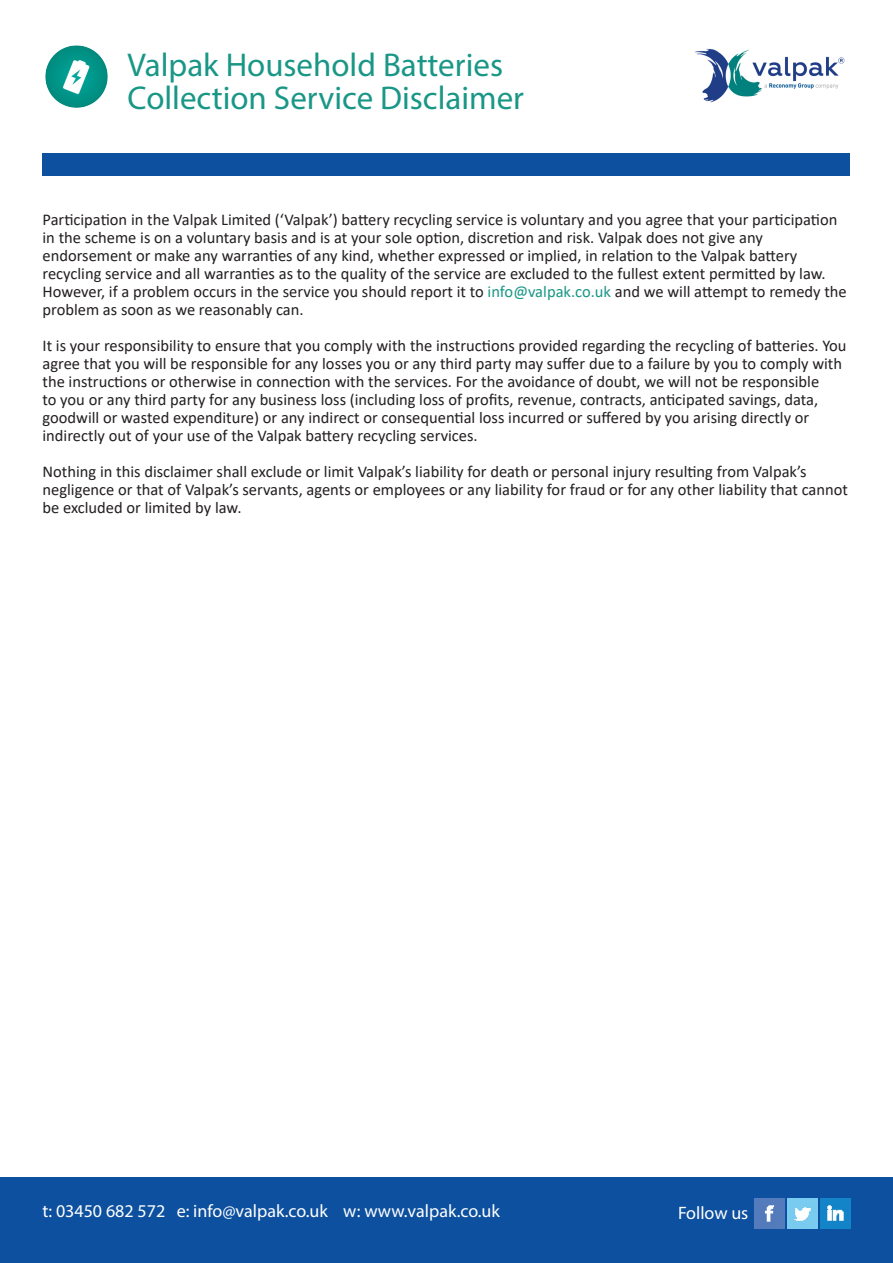
<style>
.page{position:relative;width:893px;height:1263px;background:#fff}
.page>*{position:absolute;margin:0;border:0;box-sizing:border-box;transform-origin:0 0}
.t1{font:33px/33px "Myriad Pro";color:#199786}
.t2{font:18px "Myriad Pro";color:#fff}
.t3{font:16.5px/18px "Calibri";color:#231f20}
.s1{color:#199786}
</style>
<div class="page">
<img style="left:695px;top:48px;width:150px;height:55px">
<div style="left:0;top:1178px;width:893px;height:85px;background:#0d509f"></div>
<img style="left:755px;top:1199px;width:30px;height:29px">
<img style="left:788px;top:1199px;width:29px;height:29px">
<img style="left:821px;top:1199px;width:29px;height:29px">
<div style="left:43px;top:153px;width:807px;height:22px;background:#0d509f"></div>
<img style="left:45px;top:45px;width:63px;height:63px">
<p class="t1" style="left:128px;top:48px;width:398px">Valpak Household Batteries<br>Collection Service Disclaimer</p>
<p class="t3" style="left:43px;top:210px;width:806px">Participation in the Valpak Limited (‘Valpak’) battery recycling service is voluntary and you agree that your participation in the scheme is on a voluntary basis and is at your sole option, discretion and risk. Valpak does not give any endorsement or make any warranties of any kind, whether expressed or implied, in relation to the Valpak battery recycling service and all warranties as to the quality of the service are excluded to the fullest extent permitted by law.<br>However, if a problem occurs in the service you should report it to <span class="s1">info@valpak.co.uk</span> and we will attempt to remedy the problem as soon as we reasonably can.</p>
<p class="t3" style="left:43px;top:336px;width:806px">It is your responsibility to ensure that you comply with the instructions provided regarding the recycling of batteries. You agree that you will be responsible for any losses you or any third party may suffer due to a failure by you to comply with the instructions or otherwise in connection with the services. For the avoidance of doubt, we will not be responsible<br>to you or any third party for any business loss (including loss of profits, revenue, contracts, anticipated savings, data, goodwill or wasted expenditure) or any indirect or consequential loss incurred or suffered by you arising directly or indirectly out of your use of the Valpak battery recycling services.</p>
<p class="t3" style="left:43px;top:462px;width:807px">Nothing in this disclaimer shall exclude or limit Valpak’s liability for death or personal injury resulting from Valpak’s negligence or that of Valpak’s servants, agents or employees or any liability for fraud or for any other liability that cannot be excluded or limited by law.</p>
<p class="t2" style="left:43px;top:1199px;width:459px">t: 03450 682 572 e: info@valpak.co.uk w: www.valpak.co.uk</p>
<p class="t2" style="left:678px;top:1202px;width:72px">Follow us</p>
</div>
